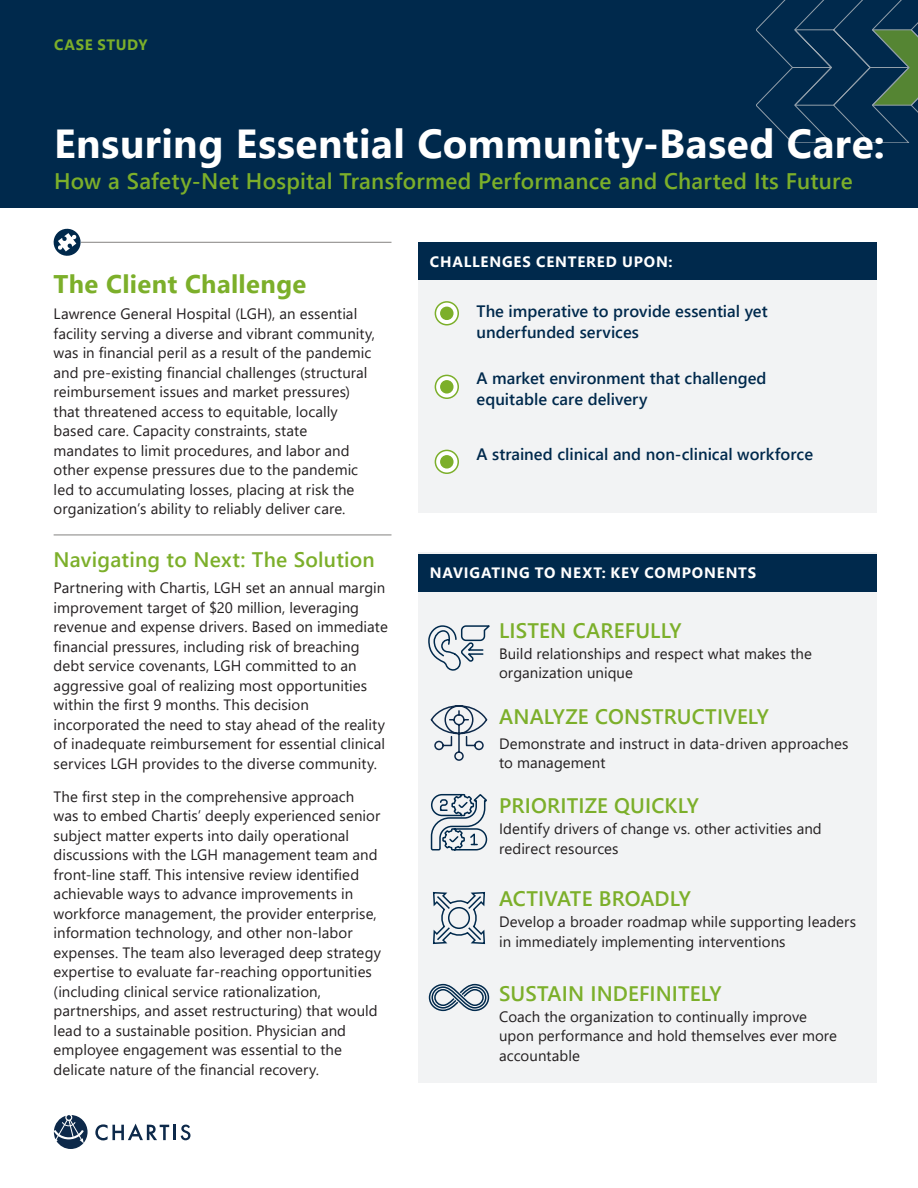
<style>
.page{position:relative;width:918px;height:1188px;background:#fff}
.page>*{position:absolute;margin:0;border:0;box-sizing:border-box;transform-origin:0 0}
.Chartis_-_Paper_Titl{font:700 40.5px "Segoe UI";letter-spacing:.015em;color:#fff}
.Chartis_-_Client_Cha{font:700 25.5px "Segoe UI";letter-spacing:.015em;color:#7caf2a}
.Chartis_-_Paper_Subt{font:600 22.5px "Segoe UI";letter-spacing:.01em;color:#7caf2a}
.Chartis_-_Body_Headi{font:600 21px "Segoe UI";letter-spacing:.005em;color:#7caf2a}
.Chartis_-_Stat_Subti{font:600 16.5px/21px "Segoe UI";color:#00294c}
.Chartis_-_Body_Copy{font:15px/19.5px "Segoe UI";letter-spacing:.005em;color:#231f20}
.Chartis_-_Body_Headi-2{font:700 15px "Segoe UI";letter-spacing:.055em;color:#fff}
.t1{font:700 15px "Segoe UI";letter-spacing:.04em;color:#7caf2a}
</style>
<div class="page">
<div style="left:0;top:0;width:918px;height:208px;background:#00294c"></div>
<svg style="left:756px;top:0;width:162px;height:143px"></svg>
<svg style="left:54px;top:1115px;width:34px;height:34px"></svg>
<hr style="left:173px;top:1125px;width:3px;height:15px;background:#0d294a">
<svg style="left:181px;top:1125px;width:9px;height:15px"></svg>
<svg style="left:95px;top:1124px;width:74px;height:16px"></svg>
<div style="left:418px;top:553px;width:460px;height:530px;background:#f2f3f4"></div>
<div style="left:418px;top:243px;width:460px;height:270px;background:#f2f3f4"></div>
<div style="left:418px;top:242px;width:460px;height:38px;background:#00294c"></div>
<div style="left:418px;top:554px;width:460px;height:38px;background:#00294c"></div>
<hr style="left:81px;top:242px;width:311px;height:1px;background:#848281">
<hr style="left:54px;top:535px;width:338px;height:1px;background:#848281">
<svg style="left:53px;top:228px;width:29px;height:28px"></svg>
<svg style="left:435px;top:302px;width:23px;height:23px"></svg>
<div style="left:435px;top:301px;width:24px;height:25px;border:2px solid #7caf2a;border-radius:50%"></div>
<div style="left:441px;top:307px;width:12px;height:12px;background:#7caf2a;border-radius:50%"></div>
<div style="left:440px;top:307px;width:14px;height:13px;border:2px solid #7caf2a;border-radius:50%"></div>
<svg style="left:435px;top:375px;width:23px;height:23px"></svg>
<div style="left:435px;top:375px;width:24px;height:24px;border:2px solid #7caf2a;border-radius:50%"></div>
<div style="left:441px;top:381px;width:12px;height:12px;background:#7caf2a;border-radius:50%"></div>
<div style="left:440px;top:380px;width:14px;height:14px;border:2px solid #7caf2a;border-radius:50%"></div>
<svg style="left:435px;top:450px;width:23px;height:23px"></svg>
<div style="left:435px;top:450px;width:24px;height:24px;border:2px solid #7caf2a;border-radius:50%"></div>
<div style="left:441px;top:456px;width:12px;height:12px;background:#7caf2a;border-radius:50%"></div>
<div style="left:440px;top:455px;width:14px;height:14px;border:2px solid #7caf2a;border-radius:50%"></div>
<svg style="left:428px;top:625px;width:62px;height:46px"></svg>
<svg style="left:430px;top:793px;width:58px;height:58px"></svg>
<svg style="left:430px;top:705px;width:58px;height:56px"></svg>
<svg style="left:432px;top:891px;width:54px;height:54px"></svg>
<svg style="left:428px;top:983px;width:62px;height:29px"></svg>
<p class="t1" style="left:54px;top:30px;width:95px">CASE STUDY</p>
<p class="Chartis_-_Paper_Titl" style="left:54px;top:105px;width:832px">Ensuring Essential Community-Based Care:</p>
<p class="Chartis_-_Paper_Subt" style="left:54px;top:160px;width:800px">How a Safety-Net Hospital Transformed Performance and Charted Its Future</p>
<p class="Chartis_-_Client_Cha" style="left:54px;top:260px;width:254px">The Client Challenge</p>
<p class="Chartis_-_Body_Copy" style="left:54px;top:303px;width:323px">Lawrence General Hospital (LGH), an essential facility serving a diverse and vibrant community, was in financial peril as a result of the pandemic and pre-existing financial challenges (structural reimbursement issues and market pressures) that threatened access to equitable, locally based care. Capacity constraints, state mandates to limit procedures, and labor and other expense pressures due to the pandemic led to accumulating losses, placing at risk the organization’s ability to reliably deliver care.</p>
<p class="Chartis_-_Body_Headi" style="left:54px;top:540px;width:323px">Navigating to Next: The Solution</p>
<p class="Chartis_-_Body_Copy" style="left:54px;top:577px;width:336px">Partnering with Chartis, LGH set an annual margin improvement target of $20 million, leveraging revenue and expense drivers. Based on immediate financial pressures, including risk of breaching debt service covenants, LGH committed to an aggressive goal of realizing most opportunities within the first 9 months. This decision incorporated the need to stay ahead of the reality of inadequate reimbursement for essential clinical services LGH provides to the diverse community.</p>
<p class="Chartis_-_Body_Copy" style="left:54px;top:786px;width:329px">The first step in the comprehensive approach was to embed Chartis’ deeply experienced senior subject matter experts into daily operational discussions with the LGH management team and front-line staff. This intensive review identified achievable ways to advance improvements in workforce management, the provider enterprise, information technology, and other non-labor expenses. The team also leveraged deep strategy expertise to evaluate far-reaching opportunities (including clinical service rationalization, partnerships, and asset restructuring) that would lead to a sustainable position. Physician and employee engagement was essential to the delicate nature of the financial recovery.</p>
<p class="Chartis_-_Body_Headi-2" style="left:430px;top:247px;width:244px">CHALLENGES CENTERED UPON:</p>
<p class="Chartis_-_Stat_Subti" style="left:477px;top:299px;width:293px">The imperative to provide essential yet underfunded services</p>
<p class="Chartis_-_Stat_Subti" style="left:477px;top:367px;width:292px">A market environment that challenged equitable care delivery</p>
<p class="Chartis_-_Stat_Subti" style="left:477px;top:443px;width:338px">A strained clinical and non-clinical workforce</p>
<p class="Chartis_-_Body_Headi-2" style="left:430px;top:559px;width:328px">NAVIGATING TO NEXT: KEY COMPONENTS</p>
<p class="Chartis_-_Body_Headi" style="left:499px;top:611px;width:184px">LISTEN CAREFULLY</p>
<p class="Chartis_-_Body_Copy" style="left:499px;top:642px;width:314px">Build relationships and respect what makes the organization unique</p>
<p class="Chartis_-_Body_Headi" style="left:499px;top:697px;width:271px">ANALYZE CONSTRUCTIVELY</p>
<p class="Chartis_-_Body_Copy" style="left:499px;top:732px;width:351px">Demonstrate and instruct in data-driven approaches to management</p>
<p class="Chartis_-_Body_Headi" style="left:499px;top:786px;width:201px">PRIORITIZE QUICKLY</p>
<p class="Chartis_-_Body_Copy" style="left:499px;top:818px;width:324px">Identify drivers of change vs. other activities and redirect resources</p>
<p class="Chartis_-_Body_Headi" style="left:499px;top:879px;width:193px">ACTIVATE BROADLY</p>
<p class="Chartis_-_Body_Copy" style="left:499px;top:911px;width:359px">Develop a broader roadmap while supporting leaders in immediately implementing interventions</p>
<p class="Chartis_-_Body_Headi" style="left:499px;top:973px;width:224px">SUSTAIN INDEFINITELY</p>
<p class="Chartis_-_Body_Copy" style="left:499px;top:1005px;width:340px">Coach the organization to continually improve upon performance and hold themselves ever more accountable</p>
</div>
